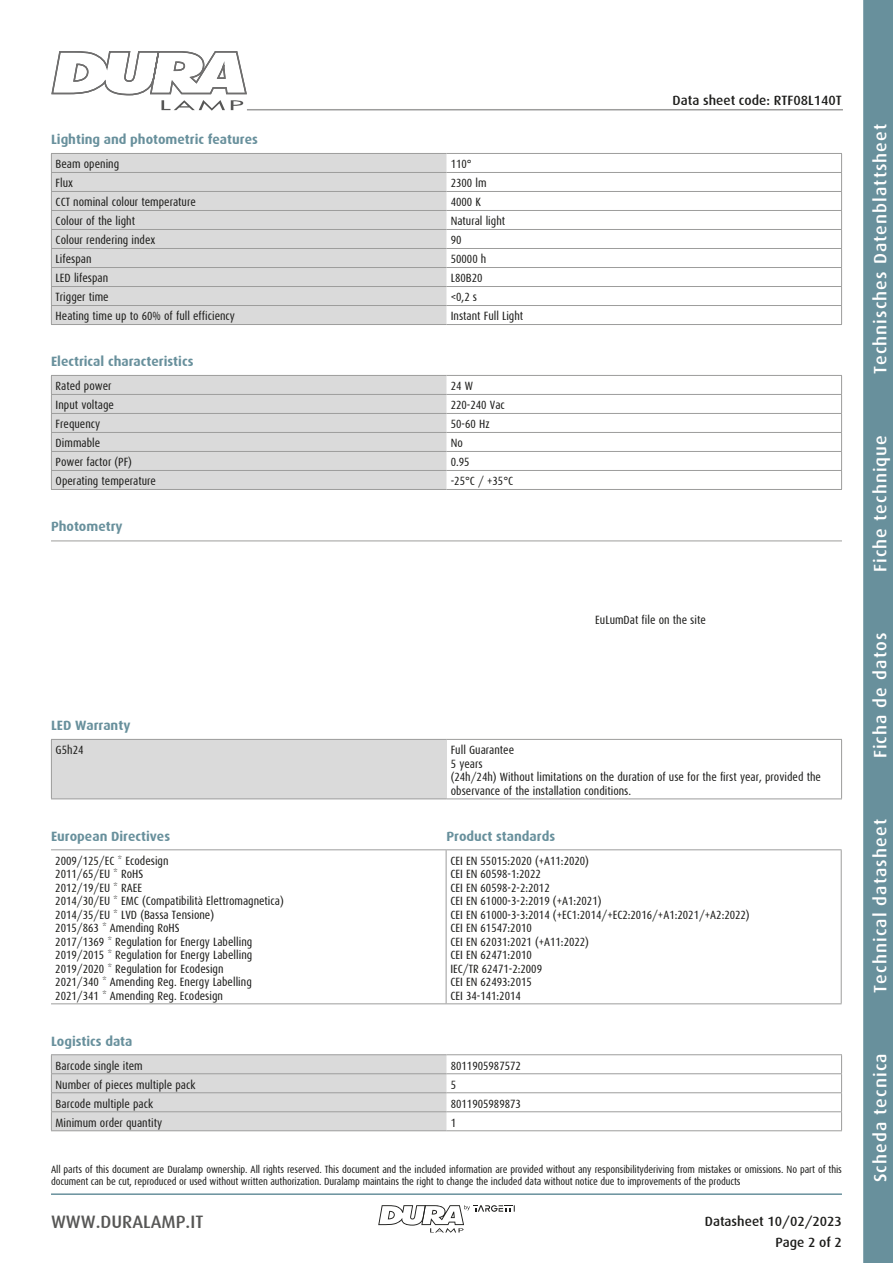
<style>
.page{position:relative;width:893px;height:1263px;background:#fff}
.page>*{position:absolute;margin:0;border:0;box-sizing:border-box;transform-origin:0 0}
.t1{font:500 18px "Dax";letter-spacing:.06em;color:#fff}
.t2{font:500 18px "Dax";color:#575756}
.t3{font:700 13.5px "Dax";color:#68909c}
.t4{font:500 13.5px/21.3px "Dax";color:#1d1d1b;text-align:right}
.t5{font:12px/13.5px "Dax Condensed";color:#1d1d1b}
.t6{font:10.5px/12px "Dax Condensed";letter-spacing:-.01em;color:#1d1d1b}
</style>
<div class="page">
<svg style="left:863px;top:0;width:30px;height:1263px;background:#6b929e"></svg>
<hr style="left:51px;top:1193px;width:791px;height:2px;background:#68909c">
<svg style="left:51px;top:51px;width:197px;height:60px"></svg>
<svg style="left:378px;top:1205px;width:137px;height:28px"></svg>
<hr style="left:247px;top:109px;width:596px;height:1px;background:#9d9d9c">
<div style="left:52px;top:154px;width:394px;height:170px;background:#dadada"></div>
<hr style="left:446px;top:153px;width:396px;height:1px;background:#9d9d9c">
<hr style="left:446px;top:172px;width:396px;height:1px;background:#9d9d9c">
<hr style="left:446px;top:191px;width:396px;height:1px;background:#9d9d9c">
<hr style="left:446px;top:210px;width:396px;height:1px;background:#9d9d9c">
<hr style="left:446px;top:229px;width:396px;height:1px;background:#9d9d9c">
<hr style="left:446px;top:248px;width:396px;height:1px;background:#9d9d9c">
<hr style="left:446px;top:267px;width:396px;height:1px;background:#9d9d9c">
<hr style="left:446px;top:286px;width:396px;height:1px;background:#9d9d9c">
<hr style="left:446px;top:305px;width:396px;height:1px;background:#9d9d9c">
<svg style="left:841px;top:154px;width:1px;height:170px"></svg>
<hr style="left:446px;top:324px;width:396px;height:1px;background:#9d9d9c">
<hr style="left:51px;top:153px;width:395px;height:1px;background:#9d9d9c">
<hr style="left:51px;top:172px;width:395px;height:1px;background:#9d9d9c">
<hr style="left:51px;top:191px;width:395px;height:1px;background:#9d9d9c">
<hr style="left:51px;top:210px;width:395px;height:1px;background:#9d9d9c">
<hr style="left:51px;top:229px;width:395px;height:1px;background:#9d9d9c">
<hr style="left:51px;top:248px;width:395px;height:1px;background:#9d9d9c">
<hr style="left:51px;top:267px;width:395px;height:1px;background:#9d9d9c">
<hr style="left:51px;top:286px;width:395px;height:1px;background:#9d9d9c">
<hr style="left:51px;top:305px;width:395px;height:1px;background:#9d9d9c">
<svg style="left:51px;top:154px;width:1px;height:170px"></svg>
<hr style="left:51px;top:324px;width:395px;height:1px;background:#9d9d9c">
<hr style="left:446px;top:375px;width:396px;height:1px;background:#9d9d9c">
<hr style="left:446px;top:394px;width:396px;height:1px;background:#9d9d9c">
<hr style="left:446px;top:413px;width:396px;height:1px;background:#9d9d9c">
<hr style="left:446px;top:432px;width:396px;height:1px;background:#9d9d9c">
<hr style="left:446px;top:451px;width:396px;height:1px;background:#9d9d9c">
<hr style="left:446px;top:470px;width:396px;height:1px;background:#9d9d9c">
<svg style="left:841px;top:376px;width:1px;height:113px"></svg>
<hr style="left:446px;top:489px;width:396px;height:1px;background:#9d9d9c">
<div style="left:51px;top:375px;width:395px;height:114px;background:#dadada"></div>
<hr style="left:51px;top:489px;width:395px;height:1px;background:#9d9d9c">
<hr style="left:51px;top:540px;width:791px;height:1px;background:#9d9d9c">
<div style="left:51px;top:739px;width:395px;height:60px;background:#dadada"></div>
<hr style="left:446px;top:739px;width:396px;height:1px;background:#9d9d9c">
<hr style="left:841px;top:740px;width:1px;height:58px;background:#9d9d9c">
<hr style="left:446px;top:798px;width:396px;height:1px;background:#9d9d9c">
<hr style="left:51px;top:739px;width:395px;height:1px;background:#9d9d9c">
<hr style="left:51px;top:740px;width:1px;height:58px;background:#9d9d9c">
<hr style="left:51px;top:798px;width:395px;height:1px;background:#9d9d9c">
<hr style="left:446px;top:849px;width:396px;height:1px;background:#9d9d9c">
<hr style="left:841px;top:850px;width:1px;height:153px;background:#9d9d9c">
<hr style="left:446px;top:1003px;width:396px;height:1px;background:#9d9d9c">
<hr style="left:51px;top:849px;width:395px;height:1px;background:#9d9d9c">
<hr style="left:446px;top:850px;width:1px;height:153px;background:#9d9d9c">
<hr style="left:51px;top:1003px;width:395px;height:1px;background:#9d9d9c">
<hr style="left:446px;top:1054px;width:396px;height:1px;background:#9d9d9c">
<hr style="left:446px;top:1073px;width:396px;height:1px;background:#9d9d9c">
<hr style="left:446px;top:1092px;width:396px;height:1px;background:#9d9d9c">
<hr style="left:446px;top:1111px;width:396px;height:1px;background:#9d9d9c">
<svg style="left:841px;top:1055px;width:1px;height:75px"></svg>
<hr style="left:446px;top:1130px;width:396px;height:1px;background:#9d9d9c">
<hr style="left:51px;top:1054px;width:395px;height:1px;background:#9d9d9c">
<svg style="left:51px;top:1055px;width:395px;height:75px;background:#d7d7d7"></svg>
<hr style="left:51px;top:1130px;width:395px;height:1px;background:#9d9d9c">
<p class="t3" style="left:51px;top:132px;width:208px">Lighting and photometric features</p>
<p class="t5" style="left:56px;top:157px;width:65px">Beam opening</p>
<p class="t5" style="left:451px;top:157px;width:23px">110°</p>
<p class="t5" style="left:56px;top:176px;width:19px">Flux</p>
<p class="t5" style="left:451px;top:176px;width:37px">2300 lm</p>
<p class="t5" style="left:56px;top:195px;width:142px">CCT nominal colour temperature</p>
<p class="t5" style="left:451px;top:195px;width:32px">4000 K</p>
<p class="t5" style="left:56px;top:214px;width:81px">Colour of the light</p>
<p class="t5" style="left:451px;top:214px;width:56px">Natural light</p>
<p class="t5" style="left:56px;top:233px;width:101px">Colour rendering index</p>
<p class="t5" style="left:451px;top:233px;width:12px">90</p>
<p class="t5" style="left:56px;top:252px;width:37px">Lifespan</p>
<p class="t5" style="left:451px;top:252px;width:37px">50000 h</p>
<p class="t5" style="left:56px;top:272px;width:54px">LED lifespan</p>
<p class="t5" style="left:451px;top:272px;width:33px">L80B20</p>
<p class="t5" style="left:56px;top:291px;width:55px">Trigger time</p>
<p class="t5" style="left:451px;top:291px;width:28px">&lt;0,2 s</p>
<p class="t5" style="left:56px;top:310px;width:181px">Heating time up to 60% of full efficiency</p>
<p class="t5" style="left:451px;top:310px;width:74px">Instant Full Light</p>
<p class="t3" style="left:51px;top:354px;width:144px">Electrical characteristics</p>
<p class="t5" style="left:56px;top:379px;width:57px">Rated power</p>
<p class="t5" style="left:451px;top:379px;width:24px">24 W</p>
<p class="t5" style="left:56px;top:398px;width:60px">Input voltage</p>
<p class="t5" style="left:451px;top:398px;width:56px">220-240 Vac</p>
<p class="t5" style="left:56px;top:417px;width:46px">Frequency</p>
<p class="t5" style="left:451px;top:417px;width:40px">50-60 Hz</p>
<p class="t5" style="left:56px;top:436px;width:46px">Dimmable</p>
<p class="t5" style="left:451px;top:436px;width:14px">No</p>
<p class="t5" style="left:56px;top:455px;width:78px">Power factor (PF)</p>
<p class="t5" style="left:451px;top:455px;width:20px">0.95</p>
<p class="t5" style="left:56px;top:474px;width:102px">Operating temperature</p>
<p class="t5" style="left:451px;top:474px;width:64px">-25°C / +35°C</p>
<p class="t3" style="left:51px;top:519px;width:73px">Photometry</p>
<p class="t4" style="left:673px;top:90px;width:171px">Data sheet code: RTF08L140T</p>
<p class="t5" style="left:595px;top:613px;width:112px">EuLumDat file on the site</p>
<p class="t3" style="left:51px;top:718px;width:81px">LED Warranty</p>
<p class="t5" style="left:56px;top:743px;width:29px">G5h24</p>
<p class="t5" style="left:451px;top:743px;width:372px">Full Guarantee<br>5 years<br>(24h/24h) Without limitations on the duration of use for the first year, provided the observance of the installation conditions.</p>
<p class="t3" style="left:51px;top:828px;width:121px">European Directives</p>
<p class="t3" style="left:446px;top:828px;width:110px">Product standards</p>
<p class="t5" style="left:55px;top:854px;width:230px">2009/125/EC * Ecodesign<br>2011/65/EU * RoHS<br>2012/19/EU * RAEE<br>2014/30/EU * EMC (Compatibilità Elettromagnetica)<br>2014/35/EU * LVD (Bassa Tensione)<br>2015/863 * Amending RoHS<br>2017/1369 * Regulation for Energy Labelling 2019/2015 * Regulation for Energy Labelling 2019/2020 * Regulation for Ecodesign<br>2021/340 * Amending Reg. Energy Labelling 2021/341 * Amending Reg. Ecodesign</p>
<p class="t5" style="left:450px;top:854px;width:301px">CEI EN 55015:2020 (+A11:2020)<br>CEI EN 60598-1:2022<br>CEI EN 60598-2-2:2012<br>CEI EN 61000-3-2:2019 (+A1:2021)<br>CEI EN 61000-3-3:2014 (+EC1:2014/+EC2:2016/+A1:2021/+A2:2022)<br>CEI EN 61547:2010<br>CEI EN 62031:2021 (+A11:2022)<br>CEI EN 62471:2010<br>IEC/TR 62471-2:2009<br>CEI EN 62493:2015<br>CEI 34-141:2014</p>
<p class="t3" style="left:51px;top:1033px;width:83px">Logistics data</p>
<p class="t5" style="left:56px;top:1059px;width:89px">Barcode single item</p>
<p class="t5" style="left:451px;top:1059px;width:72px">8011905987572</p>
<p class="t5" style="left:56px;top:1078px;width:141px">Number of pieces multiple pack</p>
<p class="t5" style="left:451px;top:1078px;width:7px">5</p>
<p class="t5" style="left:56px;top:1097px;width:99px">Barcode multiple pack</p>
<p class="t5" style="left:451px;top:1097px;width:72px">8011905989873</p>
<p class="t5" style="left:56px;top:1116px;width:108px">Minimum order quantity</p>
<p class="t5" style="left:451px;top:1116px;width:7px">1</p>
<p class="t6" style="left:51px;top:1163px;width:792px">All parts of this document are Duralamp ownership. All rights reserved. This document and the included information are provided without any responsibilityderiving from mistakes or omissions. No part of this document can be cut, reproduced or used without written authorization. Duralamp maintains the right to change the included data without notice due to improvements of the products</p>
<h1 class="t2" style="left:51px;top:1212px;width:154px">WWW.DURALAMP.IT</h1>
<p class="t4" style="left:705px;top:1211px;width:139px">Datasheet 10/02/2023<br>Page 2 of 2</p>
<h1 class="t1" style="left:870px;top:374px;width:252px;rotate:-90deg">Technisches Datenblattsheet</h1>
<h1 class="t1" style="left:870px;top:572px;width:139px;rotate:-90deg">Fiche technique</h1>
<h1 class="t1" style="left:870px;top:758px;width:127px;rotate:-90deg">Ficha de datos</h1>
<h1 class="t1" style="left:870px;top:993px;width:175px;rotate:-90deg">Technical datasheet</h1>
<h1 class="t1" style="left:870px;top:1182px;width:130px;rotate:-90deg">Scheda tecnica</h1>
</div>
